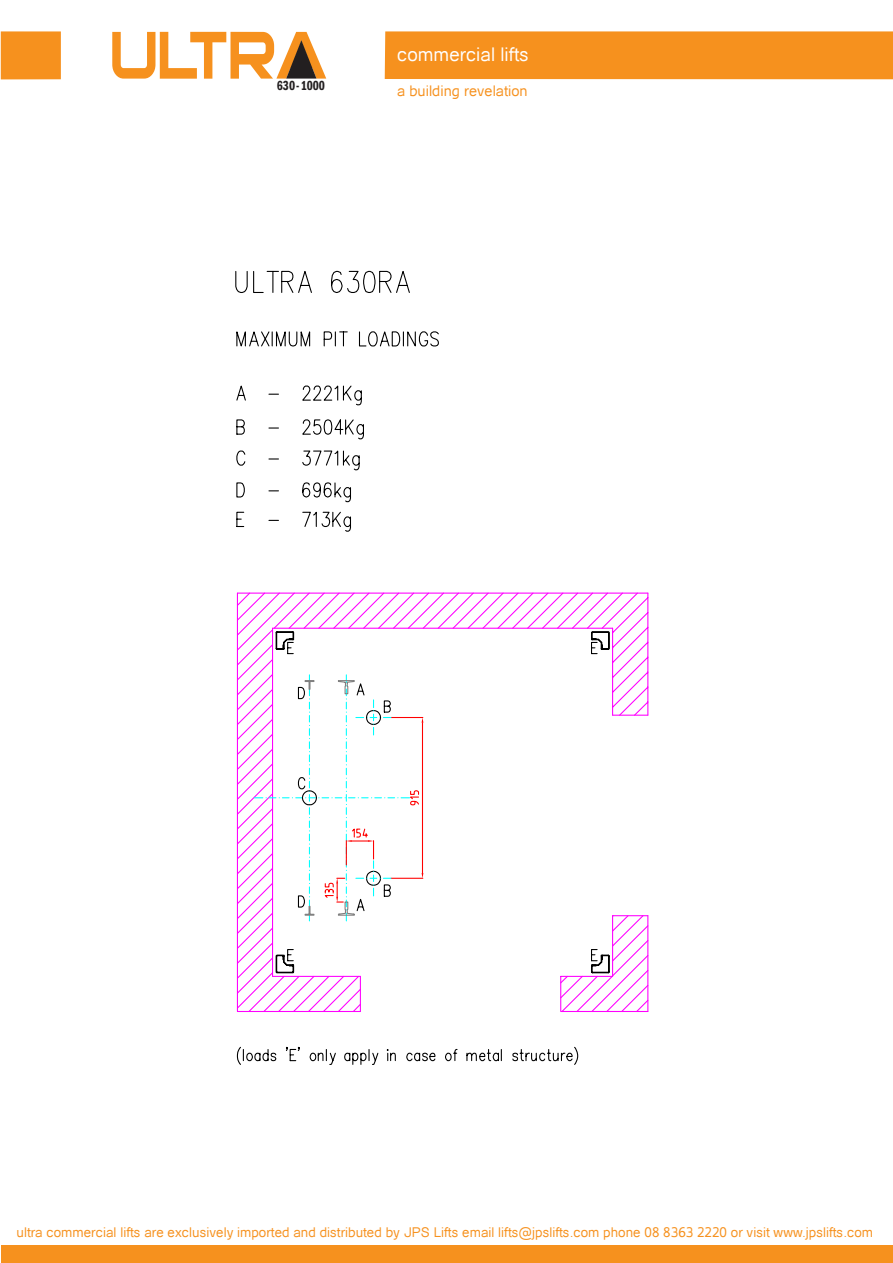
<style>
.page{position:relative;width:893px;height:1263px;background:#fff}
.page>*{position:absolute;margin:0;border:0;box-sizing:border-box;transform-origin:0 0}
.t1{font:64.8px "STOMP Sui Generis";color:#f6911e;scale:.81 1}
.t2{font:18.9px "Catriel";color:#fff}
.t3{font:14.7px "Catriel";color:#f6911e}
.t4{font:13.5px "Catriel";color:#f6911e}
.t5{font:600 condensed 13.5px "Franklin Gothic";color:#231f20;scale:.89 1}
</style>
<div class="page">
<div style="left:385px;top:31px;width:508px;height:48px;background:#f6911e"></div>
<div style="left:1px;top:31px;width:60px;height:48px;background:#f6911e"></div>
<svg style="left:286px;top:40px;width:30px;height:39px"></svg>
<div style="left:1px;top:1245px;width:891px;height:17px;background:#f6911e"></div>
<svg style="left:236px;top:592px;width:413px;height:83px"></svg>
<svg style="left:236px;top:675px;width:413px;height:390px"></svg>
<hr style="left:613px;top:915px;width:35px;height:1px;background:#f0f">
<hr style="left:613px;top:715px;width:35px;height:1px;background:#f0f">
<hr style="left:273px;top:628px;width:340px;height:1px;background:#f0f">
<hr style="left:237px;top:593px;width:411px;height:1px;background:#f0f">
<svg style="left:235px;top:270px;width:375px;height:385px"></svg>
<p class="t1" style="left:110px;top:22px;width:268px">ULTRA</p>
<p class="t5" style="left:277px;top:76px;width:56px">630-1000</p>
<p class="t2" style="left:397px;top:43px;width:133px">commercial lifts</p>
<p class="t3" style="left:397px;top:83px;width:132px">a building revelation</p>
<p class="t4" style="left:16px;top:1224px;width:858px">ultra commercial lifts are exclusively imported and distributed by JPS Lifts email lifts@jpslifts.com phone 08 8363 2220 or visit www.jpslifts.com</p>
</div>
